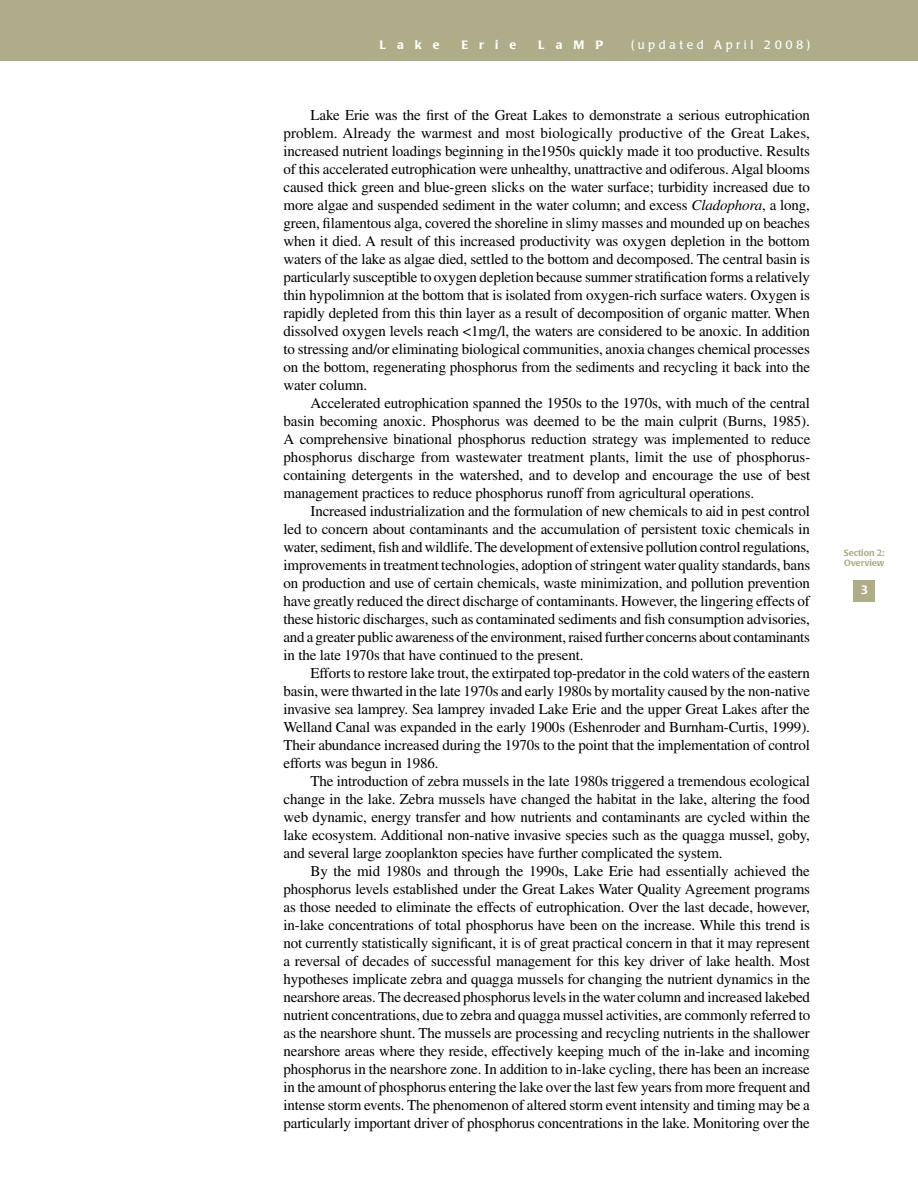
<style>
.page{position:relative;width:918px;height:1188px;background:#fff}
.page>*{position:absolute;margin:0;border:0;box-sizing:border-box;transform-origin:0 0}
.t1{font:15px/18px "Times";letter-spacing:-.01em;color:#000;text-align:justify}
.t2{font:12px "Poppl Laudatio";color:#fff}
.t3{font:500 12px "Poppl Laudatio";color:#fff}
.t4{font:500 9px/10.8px "Poppl Laudatio";color:#afad89}
.s1{font-style:italic}
</style>
<div class="page">
<div style="left:0;top:0;width:918px;height:61px;background:#afad89"></div>
<div style="left:853px;top:580px;width:22px;height:22px;background:#afad89"></div>
<p class="t3" style="left:380px;top:38px;width:61px">L a k e</p>
<p class="t3" style="left:461px;top:38px;width:56px">E r i e</p>
<p class="t3" style="left:538px;top:38px;width:66px">L a M P</p>
<p class="t2" style="left:631px;top:38px;width:180px">( u p d a t e d A p r i l 2 0 0 8 )</p>
<p class="t1" style="left:284px;top:106px;width:528px;text-indent:27px">Lake Erie was the first of the Great Lakes to demonstrate a serious eutrophication problem. Already the warmest and most biologically productive of the Great Lakes, increased nutrient loadings beginning in the1950s quickly made it too productive. Results of this accelerated eutrophication were unhealthy, unattractive and odiferous. Algal blooms caused thick green and blue-green slicks on the water surface; turbidity increased due to more algae and suspended sediment in the water column; and excess <span class="s1">Cladophora</span>, a long, green, filamentous alga, covered the shoreline in slimy masses and mounded up on beaches when it died. A result of this increased productivity was oxygen depletion in the bottom waters of the lake as algae died, settled to the bottom and decomposed. The central basin is particularly susceptible to oxygen depletion because summer stratification forms a relatively thin hypolimnion at the bottom that is isolated from oxygen-rich surface waters. Oxygen is rapidly depleted from this thin layer as a result of decomposition of organic matter. When dissolved oxygen levels reach &lt;1mg/l, the waters are considered to be anoxic. In addition to stressing and/or eliminating biological communities, anoxia changes chemical processes on the bottom, regenerating phosphorus from the sediments and recycling it back into the water column.</p>
<p class="t1" style="left:284px;top:394px;width:528px;text-indent:27px">Accelerated eutrophication spanned the 1950s to the 1970s, with much of the central basin becoming anoxic. Phosphorus was deemed to be the main culprit (Burns, 1985).<br>A comprehensive binational phosphorus reduction strategy was implemented to reduce phosphorus discharge from wastewater treatment plants, limit the use of phosphorus&shy;containing detergents in the watershed, and to develop and encourage the use of best management practices to reduce phosphorus runoff from agricultural operations.</p>
<p class="t1" style="left:284px;top:502px;width:528px;text-indent:27px">Increased industrialization and the formulation of new chemicals to aid in pest control led to concern about contaminants and the accumulation of persistent toxic chemicals in water, sediment, fish and wildlife. The development of extensive pollution control regulations, improvements in treatment technologies, adoption of stringent water quality standards, bans on production and use of certain chemicals, waste minimization, and pollution prevention have greatly reduced the direct discharge of contaminants. However, the lingering effects of these historic discharges, such as contaminated sediments and fish consumption advisories, and a greater public awareness of the environment, raised further concerns about contaminants in the late 1970s that have continued to the present.</p>
<p class="t1" style="left:284px;top:664px;width:528px;text-indent:27px">Efforts to restore lake trout, the extirpated top-predator in the cold waters of the eastern basin, were thwarted in the late 1970s and early 1980s by mortality caused by the non-native invasive sea lamprey. Sea lamprey invaded Lake Erie and the upper Great Lakes after the Welland Canal was expanded in the early 1900s (Eshenroder and Burnham-Curtis, 1999).<br>Their abundance increased during the 1970s to the point that the implementation of control efforts was begun in 1986.</p>
<p class="t1" style="left:284px;top:772px;width:528px;text-indent:27px">The introduction of zebra mussels in the late 1980s triggered a tremendous ecological change in the lake. Zebra mussels have changed the habitat in the lake, altering the food web dynamic, energy transfer and how nutrients and contaminants are cycled within the lake ecosystem. Additional non-native invasive species such as the quagga mussel, goby, and several large zooplankton species have further complicated the system.</p>
<p class="t1" style="left:284px;top:862px;width:528px;text-indent:27px">By the mid 1980s and through the 1990s, Lake Erie had essentially achieved the phosphorus levels established under the Great Lakes Water Quality Agreement programs as those needed to eliminate the effects of eutrophication. Over the last decade, however, in-lake concentrations of total phosphorus have been on the increase. While this trend is not currently statistically significant, it is of great practical concern in that it may represent a reversal of decades of successful management for this key driver of lake health. Most hypotheses implicate zebra and quagga mussels for changing the nutrient dynamics in the nearshore areas. The decreased phosphorus levels in the water column and increased lakebed nutrient concentrations, due to zebra and quagga mussel activities, are commonly referred to as the nearshore shunt. The mussels are processing and recycling nutrients in the shallower nearshore areas where they reside, effectively keeping much of the in-lake and incoming phosphorus in the nearshore zone. In addition to in-lake cycling, there has been an increase in the amount of phosphorus entering the lake over the last few years from more frequent and intense storm events. The phenomenon of altered storm event intensity and timing may be a particularly important driver of phosphorus concentrations in the lake. Monitoring over the</p>
<p class="t4" style="left:844px;top:547px;width:42px">Section 2:<br>Overview</p>
<p class="t3" style="left:861px;top:583px;width:9px">3</p>
</div>
